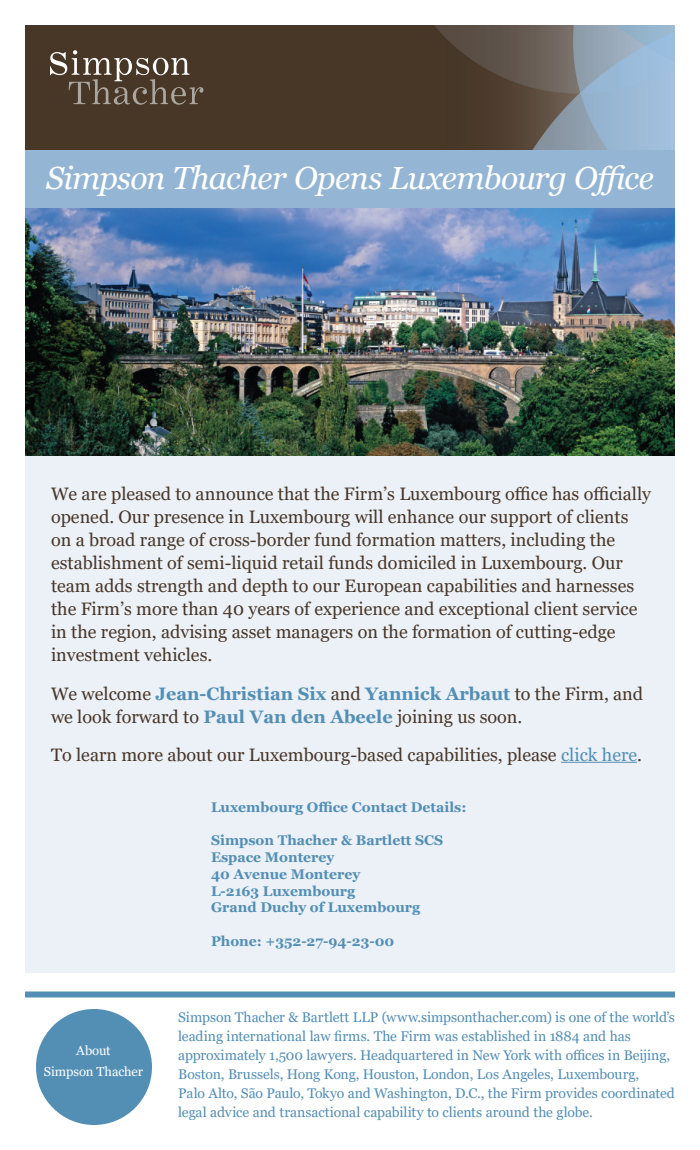
<style>
.page{position:relative;width:700px;height:1150px;background:#fff}
.page>*{position:absolute;margin:0;border:0;box-sizing:border-box;transform-origin:0 0}
.t1{font:italic 32px "Georgia";letter-spacing:-.02em;color:#fff}
.ST_Text_14_20{font:18px/23px "Georgia";color:#483629}
.ST_Text_11_14{font:14px/19px "Georgia";letter-spacing:-.005em;color:#538eb5}
.ST_Text_14_20-2{font:700 14px "Georgia";color:#538eb5}
.t2{font:13px "Georgia";letter-spacing:-.005em;color:#fff}
.s1{font-weight:700;color:#538eb5}
.s2{color:#538eb5}
</style>
<div class="page">
<img style="left:25px;top:208px;width:650px;height:248px">
<div style="left:25px;top:992px;width:650px;height:6px;background:#538eb5"></div>
<div style="left:36px;top:1009px;width:116px;height:116px;background:#538eb5;border-radius:50%"></div>
<div style="left:25px;top:456px;width:650px;height:517px;background:#ebf1f6"></div>
<hr style="left:561px;top:762px;width:76px;height:1px;background:#538eb5">
<div style="left:25px;top:148px;width:650px;height:60px;background:#94b6d4"></div>
<img style="left:25px;top:25px;width:650px;height:125px">
<svg style="left:50px;top:50px;width:153px;height:55px;background:#635447"></svg>
<p class="t1" style="left:46px;top:158px;width:609px">Simpson Thacher Opens Luxembourg Office</p>
<p class="ST_Text_14_20" style="left:51px;top:482px;width:602px">We are pleased to announce that the Firm’s Luxembourg office has officially opened. Our presence in Luxembourg will enhance our support of clients on a broad range of cross-border fund formation matters, including the establishment of semi-liquid retail funds domiciled in Luxembourg. Our team adds strength and depth to our European capabilities and harnesses the Firm’s more than 40 years of experience and exceptional client service in the region, advising asset managers on the formation of cutting-edge investment vehicles.</p>
<p class="ST_Text_14_20" style="left:51px;top:682px;width:594px">We welcome <span class="s1">Jean-Christian Six</span> and <span class="s1">Yannick Arbaut</span> to the Firm, and we look forward to <span class="s1">Paul Van den Abeele</span> joining us soon.</p>
<p class="ST_Text_14_20" style="left:51px;top:743px;width:592px">To learn more about our Luxembourg-based capabilities, please <span class="s2">click here</span>.</p>
<p class="t2" style="left:76px;top:1043px;width:36px">About</p>
<p class="t2" style="left:44px;top:1063px;width:101px">Simpson Thacher</p>
<p class="ST_Text_14_20-2" style="left:211px;top:798px;width:257px">Luxembourg Office Contact Details:</p>
<p class="ST_Text_14_20-2" style="left:211px;top:831px;width:234px">Simpson Thacher &amp; Bartlett SCS</p>
<p class="ST_Text_14_20-2" style="left:211px;top:848px;width:125px">Espace Monterey</p>
<p class="ST_Text_14_20-2" style="left:211px;top:865px;width:151px">40 Avenue Monterey</p>
<p class="ST_Text_14_20-2" style="left:211px;top:882px;width:146px">L-2163 Luxembourg</p>
<p class="ST_Text_14_20-2" style="left:211px;top:899px;width:211px">Grand Duchy of Luxembourg</p>
<p class="ST_Text_14_20-2" style="left:211px;top:932px;width:185px">Phone: +352-27-94-23-00</p>
<p class="ST_Text_11_14" style="left:178px;top:1008px;width:498px">Simpson Thacher &amp; Bartlett LLP (www.simpsonthacher.com) is one of the world’s leading international law firms. The Firm was established in 1884 and has approximately 1,500 lawyers. Headquartered in New York with offices in Beijing, Boston, Brussels, Hong Kong, Houston, London, Los Angeles, Luxembourg,<br>Palo Alto, São Paulo, Tokyo and Washington, D.C., the Firm provides coordinated legal advice and transactional capability to clients around the globe.</p>
</div>
